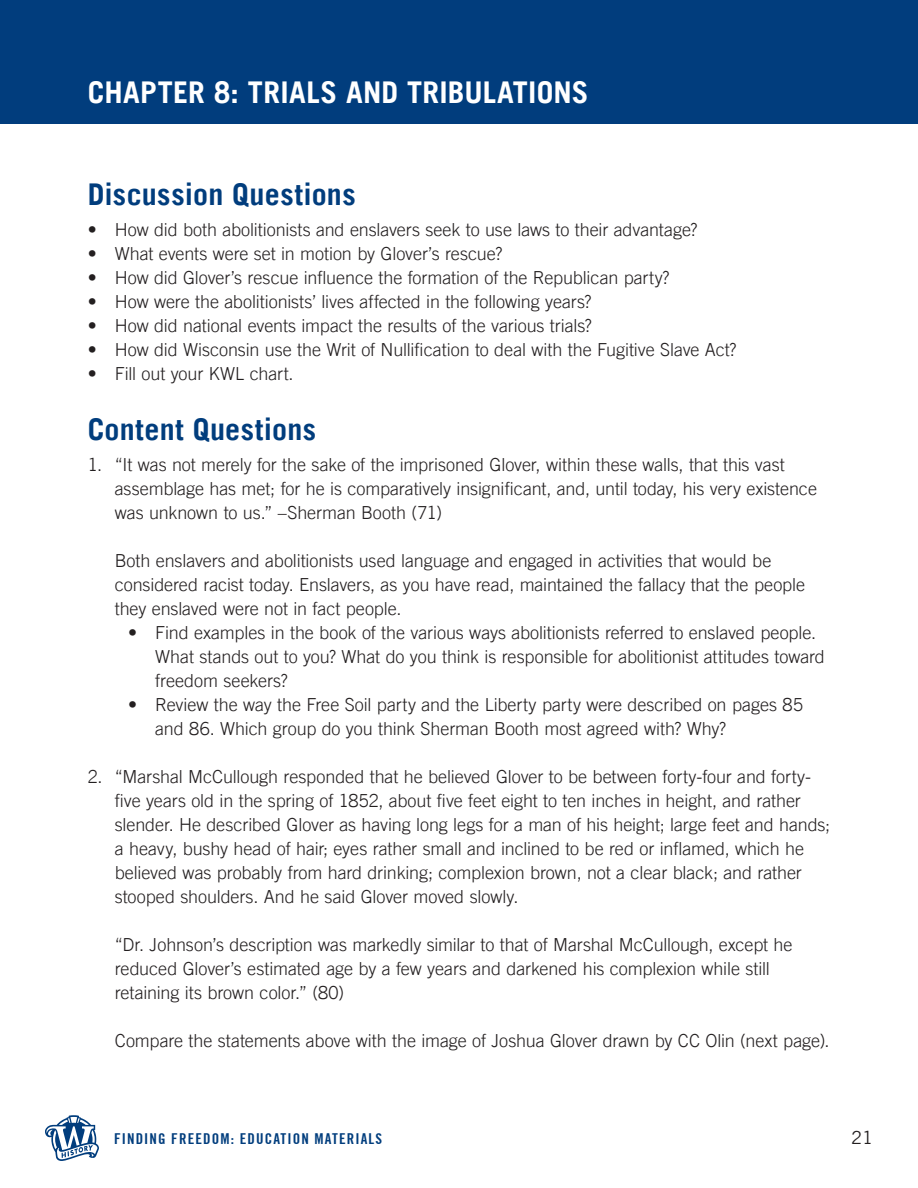
<style>
.page{position:relative;width:918px;height:1188px;background:#fff}
.page>*{position:absolute;margin:0;border:0;box-sizing:border-box;transform-origin:0 0}
.t1{font:700 30px "Trade Gothic LT Std";letter-spacing:.01em;color:#013d7d}
.t2{font:700 30px "Trade Gothic LT Std";letter-spacing:.01em;color:#fff}
.t3{font:300 18px/24px "Trade Gothic LT Std";letter-spacing:-.005em;color:#231f20}
.t4{font:18px "Trade Gothic LT Std";color:#231f20}
.t5{font:15px "Trade Gothic LT Std Cn 20";letter-spacing:.075em;color:#013d7d}
</style>
<div class="page">
<svg style="left:45px;top:1115px;width:54px;height:46px"></svg>
<div style="left:0;top:0;width:918px;height:123px;background:#013d7d"></div>
<p class="t2" style="left:88px;top:74px;width:502px">CHAPTER 8: TRIALS AND TRIBULATIONS</p>
<p class="t1" style="left:88px;top:176px;width:270px">Discussion Questions</p>
<p class="t3" style="left:88px;top:217px;width:611px">• How did both abolitionists and enslavers seek to use laws to their advantage?</p>
<p class="t3" style="left:88px;top:241px;width:416px">• What events were set in motion by Glover’s rescue?</p>
<p class="t3" style="left:88px;top:265px;width:583px">• How did Glover’s rescue influence the formation of the Republican party?</p>
<p class="t3" style="left:88px;top:289px;width:505px">• How were the abolitionists’ lives affected in the following years?</p>
<p class="t3" style="left:88px;top:313px;width:506px">• How did national events impact the results of the various trials?</p>
<p class="t3" style="left:88px;top:337px;width:650px">• How did Wisconsin use the Writ of Nullification to deal with the Fugitive Slave Act?</p>
<p class="t3" style="left:88px;top:361px;width:207px">• Fill out your KWL chart.</p>
<p class="t1" style="left:88px;top:411px;width:230px">Content Questions</p>
<p class="t3" style="left:115px;top:453px;width:704px;text-indent:-27px">1. “It was not merely for the sake of the imprisoned Glover, within these walls, that this vast assemblage has met; for he is comparatively insignificant, and, until today, his very existence was unknown to us.” –Sherman Booth (71)</p>
<p class="t3" style="left:115px;top:549px;width:692px">Both enslavers and abolitionists used language and engaged in activities that would be considered racist today. Enslavers, as you have read, maintained the fallacy that the people they enslaved were not in fact people.</p>
<p class="t3" style="left:155px;top:621px;width:671px;text-indent:-27px">• Find examples in the book of the various ways abolitionists referred to enslaved people.<br>What stands out to you? What do you think is responsible for abolitionist attitudes toward freedom seekers?</p>
<p class="t3" style="left:155px;top:693px;width:649px;text-indent:-27px">• Review the way the Free Soil party and the Liberty party were described on pages 85 and 86. Which group do you think Sherman Booth most agreed with? Why?</p>
<p class="t3" style="left:115px;top:765px;width:717px;text-indent:-27px">2. “Marshal McCullough responded that he believed Glover to be between forty-four and forty&shy;five years old in the spring of 1852, about five feet eight to ten inches in height, and rather slender. He described Glover as having long legs for a man of his height; large feet and hands; a heavy, bushy head of hair; eyes rather small and inclined to be red or inflamed, which he believed was probably from hard drinking; complexion brown, not a clear black; and rather stooped shoulders. And he said Glover moved slowly.</p>
<p class="t3" style="left:115px;top:933px;width:679px">“Dr. Johnson’s description was markedly similar to that of Marshal McCullough, except he reduced Glover’s estimated age by a few years and darkened his complexion while still retaining its brown color.” (80)</p>
<p class="t3" style="left:115px;top:1029px;width:716px">Compare the statements above with the image of Joshua Glover drawn by CC Olin (next page).</p>
<p class="t5" style="left:114px;top:1129px;width:270px">FINDING FREEDOM: EDUCATION MATERIALS</p>
<p class="t4" style="left:851px;top:1126px;width:23px">21</p>
</div>
